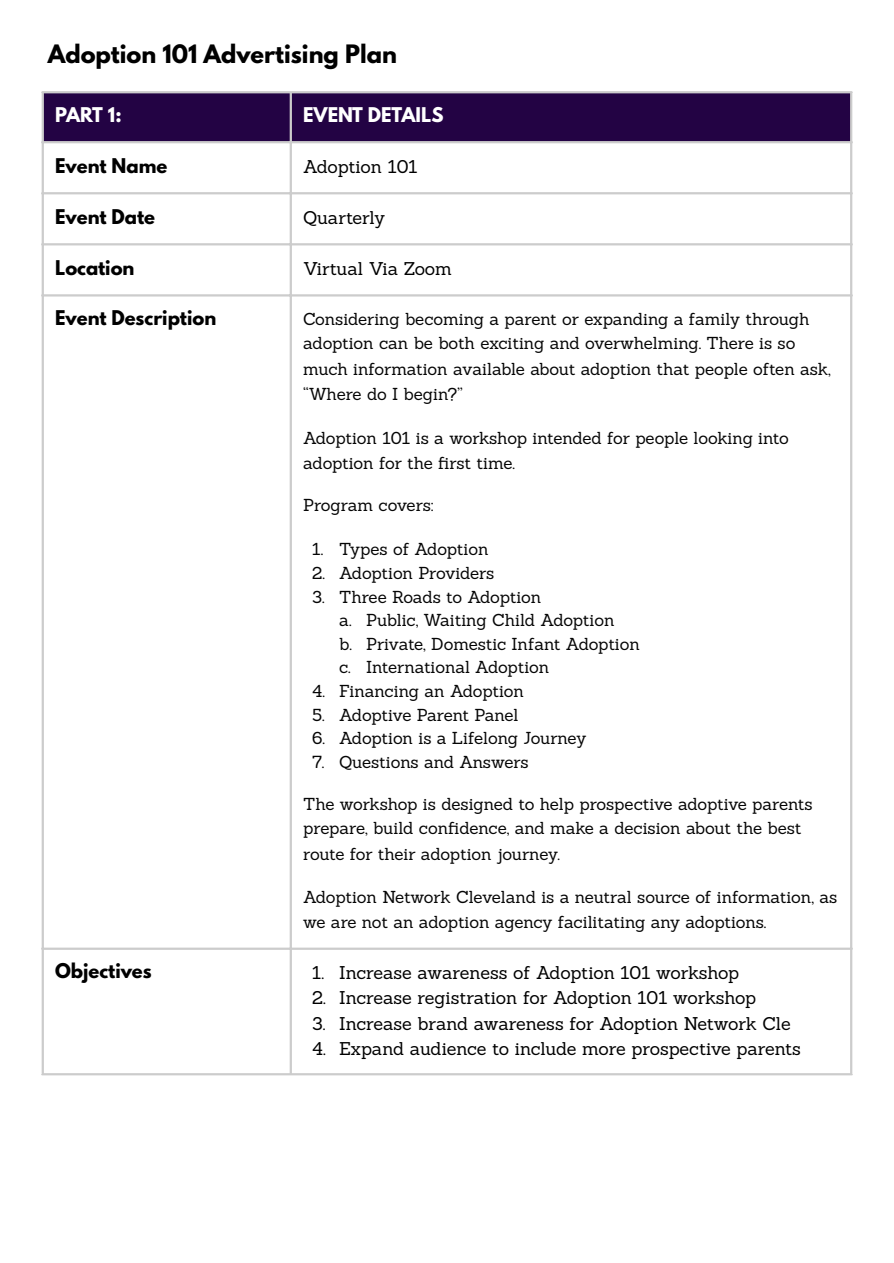
<style>
.page{position:relative;width:894px;height:1263px;background:#fff}
.page>*{position:absolute;margin:0;border:0;box-sizing:border-box;transform-origin:0 0}
.t1{font:700 22.5px "League Spartan";color:#000}
.t2{font:18px "Sanchez";letter-spacing:-.01em;color:#000}
.t3{font:700 18px "League Spartan";color:#000}
.t4{font:700 18px "League Spartan";color:#fff}
.t5{font:16.8px/25.2px "Sanchez";letter-spacing:-.01em;color:#050505}
</style>
<div class="page">
<div style="left:44px;top:93px;width:805px;height:48px;background:#230344"></div>
<hr style="left:42px;top:93px;width:2px;height:980px;background:#ccc">
<hr style="left:289px;top:93px;width:3px;height:980px;background:#ccc">
<hr style="left:849px;top:93px;width:3px;height:980px;background:#ccc">
<hr style="left:42px;top:91px;width:810px;height:2px;background:#ccc">
<hr style="left:42px;top:141px;width:810px;height:2px;background:#ccc">
<hr style="left:42px;top:192px;width:810px;height:2px;background:#ccc">
<hr style="left:42px;top:243px;width:810px;height:2px;background:#ccc">
<hr style="left:42px;top:294px;width:810px;height:3px;background:#ccc">
<hr style="left:42px;top:948px;width:810px;height:2px;background:#ccc">
<hr style="left:42px;top:1073px;width:810px;height:2px;background:#ccc">
<p class="t1" style="left:48px;top:43px;width:350px">Adoption 101 Advertising Plan</p>
<p class="t4" style="left:55px;top:105px;width:68px">PART 1:</p>
<p class="t4" style="left:303px;top:105px;width:142px">EVENT DETAILS</p>
<p class="t3" style="left:55px;top:156px;width:114px">Event Name</p>
<p class="t2" style="left:303px;top:154px;width:116px">Adoption 101</p>
<p class="t3" style="left:55px;top:207px;width:101px">Event Date</p>
<p class="t2" style="left:303px;top:206px;width:84px">Quarterly</p>
<p class="t3" style="left:55px;top:258px;width:81px">Location</p>
<p class="t2" style="left:303px;top:257px;width:150px">Virtual Via Zoom</p>
<p class="t3" style="left:55px;top:308px;width:162px">Event Description</p>
<p class="t5" style="left:303px;top:306px;width:529px">Considering becoming a parent or expanding a family through adoption can be both exciting and overwhelming. There is so much information available about adoption that people often ask, “Where do I begin?”</p>
<p class="t5" style="left:303px;top:425px;width:487px;line-height:24.8px">Adoption 101 is a workshop intended for people looking into adoption for the first time.</p>
<p class="t5" style="left:303px;top:493px;width:132px">Program covers:</p>
<p class="t5" style="left:339px;top:537px;width:151px">Types of Adoption</p>
<p class="t5" style="left:339px;top:560px;width:157px">Adoption Providers</p>
<p class="t5" style="left:339px;top:584px;width:203px">Three Roads to Adoption</p>
<p class="t5" style="left:366px;top:607px;width:250px">Public, Waiting Child Adoption</p>
<p class="t5" style="left:366px;top:631px;width:275px">Private, Domestic Infant Adoption</p>
<p class="t5" style="left:366px;top:655px;width:184px">International Adoption</p>
<p class="t5" style="left:339px;top:678px;width:186px">Financing an Adoption</p>
<p class="t5" style="left:339px;top:702px;width:181px">Adoptive Parent Panel</p>
<p class="t5" style="left:339px;top:726px;width:248px">Adoption is a Lifelong Journey</p>
<p class="t5" style="left:339px;top:749px;width:191px">Questions and Answers</p>
<p class="t5" style="left:303px;top:791px;width:511px">The workshop is designed to help prospective adoptive parents prepare, build confidence, and make a decision about the best route for their adoption journey.</p>
<p class="t5" style="left:303px;top:884px;width:535px;line-height:24.8px">Adoption Network Cleveland is a neutral source of information, as we are not an adoption agency facilitating any adoptions.</p>
<p class="t5" style="left:312px;top:537px;width:13px">1.</p>
<p class="t5" style="left:312px;top:560px;width:14px">2.</p>
<p class="t5" style="left:312px;top:584px;width:14px">3.</p>
<p class="t5" style="left:339px;top:607px;width:14px">a.</p>
<p class="t5" style="left:339px;top:631px;width:14px">b.</p>
<p class="t5" style="left:339px;top:655px;width:13px">c.</p>
<p class="t5" style="left:312px;top:678px;width:14px">4.</p>
<p class="t5" style="left:312px;top:702px;width:14px">5.</p>
<p class="t5" style="left:312px;top:726px;width:14px">6.</p>
<p class="t5" style="left:312px;top:749px;width:14px">7.</p>
<p class="t3" style="left:55px;top:962px;width:98px">Objectives</p>
<p class="t2" style="left:312px;top:961px;width:13px">1.</p>
<p class="t2" style="left:312px;top:986px;width:15px">2.</p>
<p class="t2" style="left:312px;top:1012px;width:15px">3.</p>
<p class="t2" style="left:312px;top:1036px;width:15px">4.</p>
<p class="t2" style="left:339px;top:961px;width:401px">Increase awareness of Adoption 101 workshop</p>
<p class="t2" style="left:339px;top:986px;width:418px">Increase registration for Adoption 101 workshop</p>
<p class="t2" style="left:339px;top:1012px;width:453px">Increase brand awareness for Adoption Network Cle</p>
<p class="t2" style="left:339px;top:1036px;width:463px">Expand audience to include more prospective parents</p>
</div>
